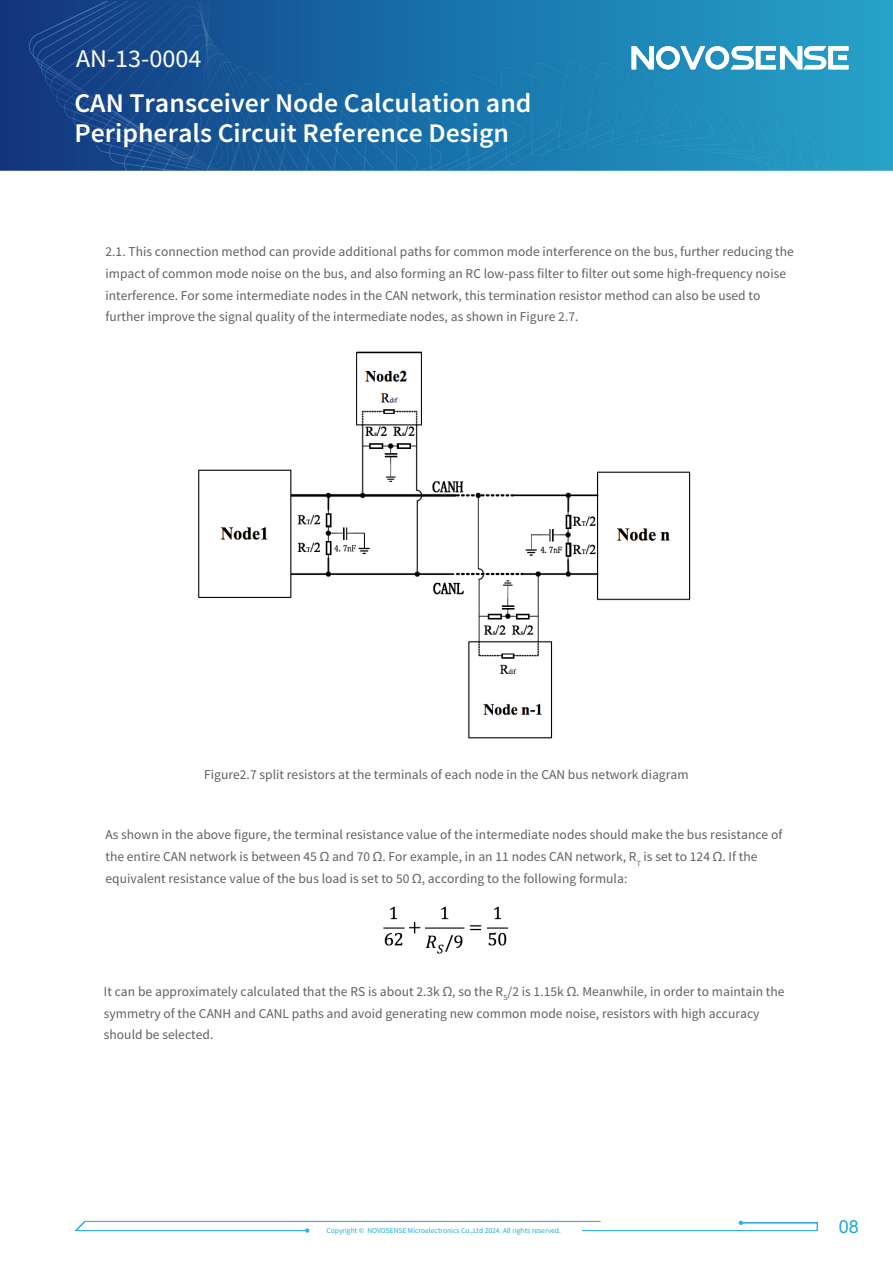
<style>
.page{position:relative;width:893px;height:1263px;background:#fff}
.page>*{position:absolute;margin:0;border:0;box-sizing:border-box;transform-origin:0 0}
.t1{font:600 27px/30px "Source Sans Pro";color:#fff}
.t2{font:25.5px "Source Sans Pro";color:#fff}
.t3{font:18px "Arial";color:#1ca9d4}
.t4{font:13.5px/21.8px "Source Sans Pro";color:#606060}
.t5{font:7.5px "Source Sans Pro";color:#1eadd6}
.s1{font-family:"Myriad Pro"}
</style>
<div class="page">
<img style="left:0;top:0;width:893px;height:170px">
<svg style="left:632px;top:46px;width:216px;height:23px"></svg>
<svg style="left:74px;top:1221px;width:744px;height:12px"></svg>
<img style="left:198px;top:351px;width:493px;height:388px">
<img style="left:383px;top:906px;width:126px;height:48px">
<h2 class="t2" style="left:76px;top:43px;width:127px">AN-13-0004</h2>
<h1 class="t1" style="left:74px;top:88px;width:459px">CAN Transceiver Node Calculation and<br>Peripherals Circuit Reference Design</h1>
<p class="t4" style="left:105px;top:241px;width:690px">2.1. This connection method can provide additional paths for common mode interference on the bus, further reducing the impact of common mode noise on the bus, and also forming an RC low-pass filter to filter out some high-frequency noise interference. For some intermediate nodes in the CAN network, this termination resistor method can also be used to further improve the signal quality of the intermediate nodes, as shown in Figure 2.7.</p>
<p class="t4" style="left:204px;top:763px;width:486px">Figure2.7 split resistors at the terminals of each node in the CAN bus network diagram</p>
<p class="t4" style="left:105px;top:824px;width:678px">As shown in the above figure, the terminal resistance value of the intermediate nodes should make the bus resistance of the entire CAN network is between 45 <span class="s1">Ω</span> and 70 <span class="s1">Ω</span>. For example, in an 11 nodes CAN network, R<sub>T</sub> is set to 124 <span class="s1">Ω</span>. If the equivalent resistance value of the bus load is set to 50 <span class="s1">Ω</span>, according to the following formula:</p>
<p class="t4" style="left:104px;top:981px;width:682px">It can be approximately calculated that the RS is about 2.3k <span class="s1">Ω</span>, so the R<sub>S</sub>/2 is 1.15k <span class="s1">Ω</span>. Meanwhile, in order to maintain the symmetry of the CANH and CANL paths and avoid generating new common mode noise, resistors with high accuracy should be selected.</p>
<p class="t5" style="left:327px;top:1226px;width:236px">Copyright © NOVOSENSE Microelectronics Co.,Ltd 2024. All rights reserved.</p>
<h3 class="t3" style="left:839px;top:1215px;width:22px">08</h3>
</div>
